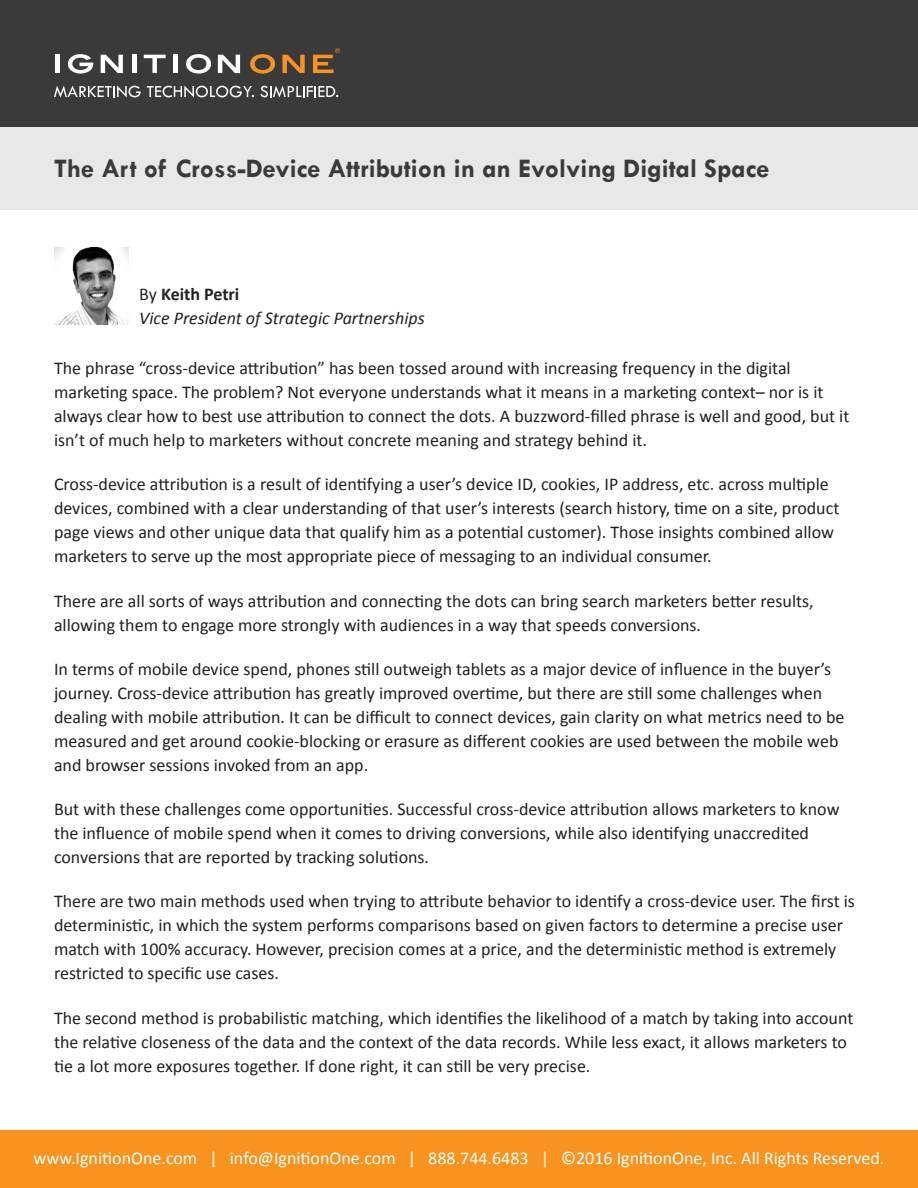
<style>
.page{position:relative;width:918px;height:1188px;background:#fff}
.page>*{position:absolute;margin:0;border:0;box-sizing:border-box;transform-origin:0 0}
.Big_Bold_grey_Header{font:700 27px "Tw Cen";color:#3a3a3a}
.t1{font:18px/24px "Calibri";color:#231f20}
.t2{font:18px "Calibri";color:#fff}
.t3{font:italic 18px/24px "Calibri";color:#231f20}
.s1{font-style:normal}
.s2{font-weight:700;font-style:normal}
</style>
<div class="page">
<div style="left:0;top:0;width:918px;height:127px;background:#3a3a3a"></div>
<div style="left:0;top:1130px;width:918px;height:58px;background:#f7931e"></div>
<svg style="left:282px;top:55px;width:23px;height:18px"></svg>
<svg style="left:250px;top:54px;width:25px;height:20px"></svg>
<div style="left:132px;top:55px;width:5px;height:18px;background:#fff"></div>
<div style="left:55px;top:55px;width:5px;height:18px;background:#fff"></div>
<svg style="left:68px;top:54px;width:25px;height:20px"></svg>
<svg style="left:101px;top:55px;width:22px;height:18px"></svg>
<svg style="left:186px;top:54px;width:25px;height:20px"></svg>
<svg style="left:218px;top:55px;width:22px;height:18px"></svg>
<svg style="left:144px;top:55px;width:22px;height:18px"></svg>
<div style="left:173px;top:55px;width:5px;height:18px;background:#fff"></div>
<svg style="left:313px;top:48px;width:27px;height:25px"></svg>
<svg style="left:54px;top:86px;width:87px;height:12px"></svg>
<svg style="left:147px;top:86px;width:107px;height:12px"></svg>
<svg style="left:260px;top:86px;width:78px;height:11px"></svg>
<div style="left:0;top:127px;width:918px;height:83px;background:#e8e9e7"></div>
<img style="left:54px;top:248px;width:75px;height:77px">
<p class="Big_Bold_grey_Header" style="left:54px;top:152px;width:717px">The Art of Cross-Device Attribution in an Evolving Digital Space</p>
<p class="t3" style="left:139px;top:282px;width:287px"><span class="s1">By</span> <span class="s2">Keith Petri<br></span>Vice President of Strategic Partnerships</p>
<p class="t1" style="left:54px;top:356px;width:797px">The phrase “cross-device attribution” has been tossed around with increasing frequency in the digital marketing space. The problem? Not everyone understands what it means in a marketing context– nor is it always clear how to best use attribution to connect the dots. A buzzword-filled phrase is well and good, but it isn’t of much help to marketers without concrete meaning and strategy behind it.</p>
<p class="t1" style="left:54px;top:473px;width:787px">Cross-device attribution is a result of identifying a user’s device ID, cookies, IP address, etc. across multiple devices, combined with a clear understanding of that user’s interests (search history, time on a site, product page views and other unique data that qualify him as a potential customer). Those insights combined allow marketers to serve up the most appropriate piece of messaging to an individual consumer.</p>
<p class="t1" style="left:54px;top:589px;width:761px">There are all sorts of ways attribution and connecting the dots can bring search marketers better results, allowing them to engage more strongly with audiences in a way that speeds conversions.</p>
<p class="t1" style="left:54px;top:657px;width:792px">In terms of mobile device spend, phones still outweigh tablets as a major device of influence in the buyer’s journey. Cross-device attribution has greatly improved overtime, but there are still some challenges when dealing with mobile attribution. It can be difficult to connect devices, gain clarity on what metrics need to be measured and get around cookie-blocking or erasure as different cookies are used between the mobile web and browser sessions invoked from an app.</p>
<p class="t1" style="left:54px;top:797px;width:787px">But with these challenges come opportunities. Successful cross-device attribution allows marketers to know the influence of mobile spend when it comes to driving conversions, while also identifying unaccredited conversions that are reported by tracking solutions.</p>
<p class="t1" style="left:54px;top:890px;width:802px">There are two main methods used when trying to attribute behavior to identify a cross-device user. The first is deterministic, in which the system performs comparisons based on given factors to determine a precise user match with 100% accuracy. However, precision comes at a price, and the deterministic method is extremely restricted to specific use cases.</p>
<p class="t1" style="left:54px;top:1006px;width:801px">The second method is probabilistic matching, which identifies the likelihood of a match by taking into account the relative closeness of the data and the context of the data records. While less exact, it allows marketers to tie a lot more exposures together. If done right, it can still be very precise.</p>
<p class="t2" style="left:33px;top:1147px;width:853px">www.IgnitionOne.com | info@IgnitionOne.com | 888.744.6483 | ©2016 IgnitionOne, Inc. All Rights Reserved.</p>
</div>
